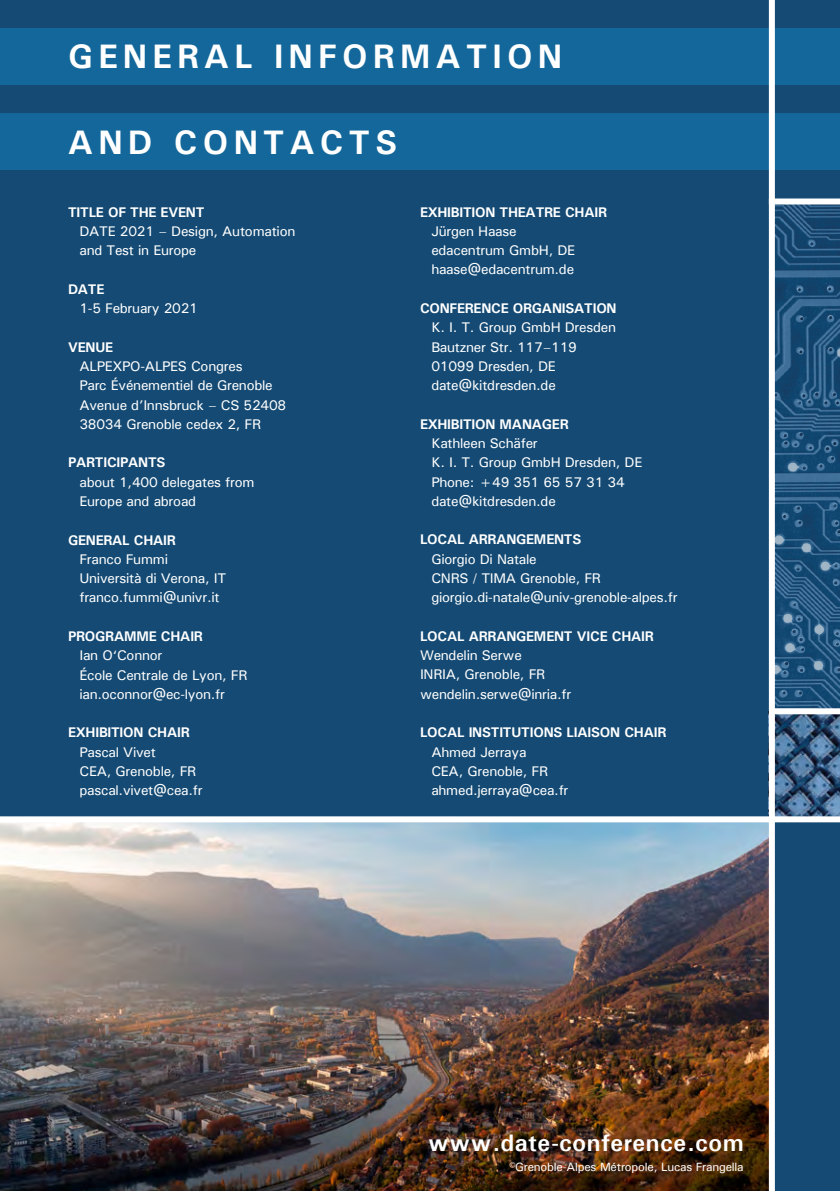
<style>
.page{position:relative;width:840px;height:1191px;background:#fff}
.page>*{position:absolute;margin:0;border:0;box-sizing:border-box;transform-origin:0 0}
.t1{font:700 34px "Univers";letter-spacing:.15em;color:#fff}
.t2{font:700 24px "Univers";letter-spacing:.02em;color:#fff}
.t3{font:500 14px/19.2px "Univers";letter-spacing:-.02em;color:#fff}
.t4{font:700 14px "Univers";letter-spacing:-.02em;color:#fff}
.t5{font:500 12px "Univers";letter-spacing:-.02em;color:#fff}
</style>
<div class="page">
<div style="left:0;top:0;width:839px;height:1191px;background:#144a73"></div>
<img style="left:0;top:822px;width:768px;height:369px">
<div style="left:0;top:28px;width:839px;height:57px;background:#13679a"></div>
<div style="left:0;top:113px;width:839px;height:57px;background:#13679a"></div>
<img style="left:774px;top:714px;width:65px;height:102px">
<img style="left:774px;top:204px;width:65px;height:504px">
<div style="left:771px;top:708px;width:68px;height:6px;background:#fff"></div>
<div style="left:768px;top:198px;width:71px;height:6px;background:#fff"></div>
<div style="left:0;top:816px;width:839px;height:6px;background:#fff"></div>
<div style="left:768px;top:0;width:6px;height:1191px;background:#fff"></div>
<h1 class="t1" style="left:68px;top:36px;width:495px">GENERAL INFORMATION</h1>
<h1 class="t1" style="left:68px;top:121px;width:330px">AND CONTACTS</h1>
<p class="t4" style="left:68px;top:203px;width:138px">TITLE OF THE EVENT</p>
<p class="t3" style="left:79px;top:221px;width:217px">DATE 2021 – Design, Automation and Test in Europe</p>
<p class="t4" style="left:68px;top:280px;width:38px">DATE</p>
<p class="t3" style="left:79px;top:298px;width:120px">1-5 February 2021</p>
<p class="t4" style="left:68px;top:338px;width:47px">VENUE</p>
<p class="t3" style="left:79px;top:356px;width:208px">ALPEXPO-ALPES Congres<br>Parc Événementiel de Grenoble<br>Avenue d’Innsbruck – CS 52408<br>38034 Grenoble cedex 2, FR</p>
<p class="t4" style="left:68px;top:454px;width:99px">PARTICIPANTS</p>
<p class="t3" style="left:79px;top:472px;width:177px">about 1,400 delegates from<br>Europe and abroad</p>
<p class="t4" style="left:68px;top:531px;width:109px">GENERAL CHAIR</p>
<p class="t3" style="left:79px;top:549px;width:148px">Franco Fummi<br>Università di Verona, IT franco.fummi@univr.it</p>
<p class="t4" style="left:68px;top:627px;width:136px">PROGRAMME CHAIR</p>
<p class="t3" style="left:79px;top:645px;width:169px">Ian O‘Connor<br>École Centrale de Lyon, FR ian.oconnor@ec-lyon.fr</p>
<p class="t4" style="left:68px;top:724px;width:123px">EXHIBITION CHAIR</p>
<p class="t3" style="left:79px;top:742px;width:125px">Pascal Vivet<br>CEA, Grenoble, FR pascal.vivet@cea.fr</p>
<p class="t4" style="left:420px;top:203px;width:188px">EXHIBITION THEATRE CHAIR</p>
<p class="t3" style="left:431px;top:221px;width:145px">Jürgen Haase edacentrum GmbH, DE haase@edacentrum.de</p>
<p class="t4" style="left:420px;top:299px;width:198px">CONFERENCE ORGANISATION</p>
<p class="t3" style="left:431px;top:318px;width:186px">K. I. T. Group GmbH Dresden<br>Bautzner Str. 117–119<br>01099 Dresden, DE date@kitdresden.de</p>
<p class="t4" style="left:420px;top:415px;width:150px">EXHIBITION MANAGER</p>
<p class="t3" style="left:431px;top:433px;width:212px">Kathleen Schäfer<br>K. I. T. Group GmbH Dresden, DE<br>Phone: +49 351 65 57 31 34 date@kitdresden.de</p>
<p class="t4" style="left:420px;top:531px;width:163px">LOCAL ARRANGEMENTS</p>
<p class="t3" style="left:431px;top:549px;width:248px">Giorgio Di Natale<br>CNRS / TIMA Grenoble, FR giorgio.di-natale@univ-grenoble-alpes.fr</p>
<p class="t4" style="left:420px;top:627px;width:235px">LOCAL ARRANGEMENT VICE CHAIR</p>
<p class="t3" style="left:420px;top:645px;width:153px">Wendelin Serwe<br>INRIA, Grenoble, FR wendelin.serwe@inria.fr</p>
<p class="t4" style="left:420px;top:724px;width:248px">LOCAL INSTITUTIONS LIAISON CHAIR</p>
<p class="t3" style="left:431px;top:742px;width:139px">Ahmed Jerraya<br>CEA, Grenoble, FR ahmed.jerraya@cea.fr</p>
<h2 class="t2" style="left:428px;top:1127px;width:317px">www.date-conference.com</h2>
<p class="t5" style="left:509px;top:1159px;width:235px">©Grenoble-Alpes Métropole, Lucas Frangella</p>
</div>
